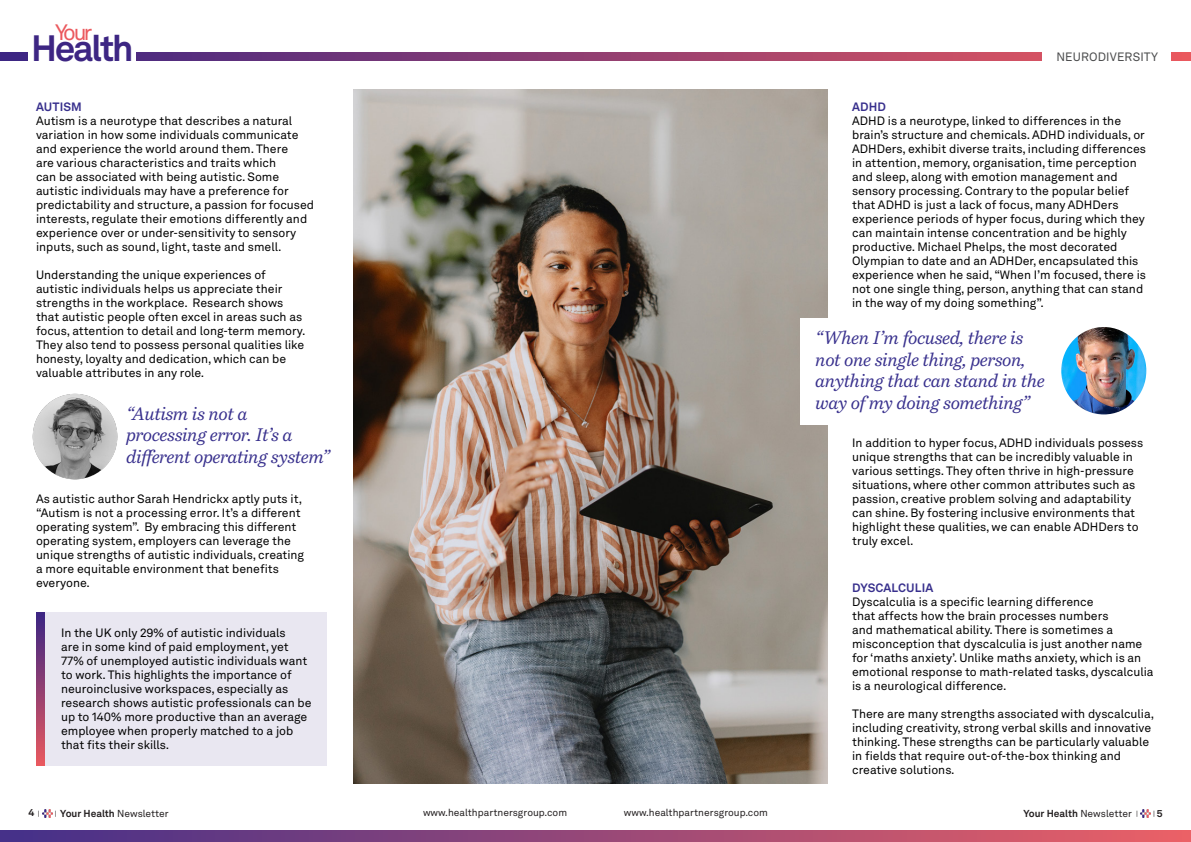
<style>
.page{position:relative;width:1191px;height:842px;background:#fff}
.page>*{position:absolute;margin:0;border:0;box-sizing:border-box;transform-origin:0 0}
.t1{font:700 36.2px "Akkurat LL";letter-spacing:-.065em;color:#3d2683}
.t2{font:22px "Akkurat LL";color:#eb595e}
.t3{font:italic 18px/21.6px "Bressay";letter-spacing:-.02em;color:#38308d}
.Body_text{font:12px/14px "Akkurat LL";color:#000}
.Pink_bullets{font:12px/14px "Akkurat LL";color:#000}
.In-text_title{font:700 12px "Akkurat LL";letter-spacing:.01em;color:#38308d}
.t4{font:12px "Akkurat LL";letter-spacing:.01em;color:#4b4c4d}
.t5{font:10px "Akkurat LL";color:#231f20}
.t6{font:700 10px "Akkurat LL";color:#231f20}
.t7{font:7px "Akkurat LL";color:#231f20}
.s1{font-weight:400;font-size:7px}
.s2{font-weight:400}
.s3{font-weight:700;font-size:10px}
</style>
<div class="page">
<svg style="left:0;top:52px;width:1191px;height:9px;background:#903e71"></svg>
<svg style="left:42px;top:810px;width:10px;height:8px"></svg>
<svg style="left:0;top:831px;width:1191px;height:11px;background:#974877"></svg>
<div style="left:28px;top:36px;width:108px;height:28px;background:#fff"></div>
<img style="left:353px;top:89px;width:474px;height:694px">
<svg style="left:1140px;top:810px;width:10px;height:8px"></svg>
<div style="left:800px;top:318px;width:314px;height:107px;background:#fff"></div>
<img style="left:1061px;top:327px;width:85px;height:87px">
<img style="left:32px;top:394px;width:86px;height:85px">
<div style="left:36px;top:612px;width:290px;height:153px;background:#e4e2ee"></div>
<svg style="left:36px;top:612px;width:8px;height:153px"></svg>
<div style="left:1043px;top:49px;width:128px;height:22px;background:#fff"></div>
<h2 class="t2" style="left:55px;top:16px;width:39px">Your</h2>
<h1 class="t1" style="left:31px;top:20px;width:104px">Health</h1>
<p class="In-text_title" style="left:36px;top:98px;width:47px">AUTISM</p>
<p class="Body_text" style="left:36px;top:114px;width:279px">Autism is a neurotype that describes a natural variation in how some individuals communicate and experience the world around them. There<br>are various characteristics and traits which<br>can be associated with being autistic. Some autistic individuals may have a preference for predictability and structure, a passion for focused interests, regulate their emotions differently and experience over or under-sensitivity to sensory inputs, such as sound, light, taste and smell.</p>
<p class="Body_text" style="left:36px;top:268px;width:271px">Understanding the unique experiences of autistic individuals helps us appreciate their strengths in the workplace. Research shows that autistic people often excel in areas such as focus, attention to detail and long-term memory.<br>They also tend to possess personal qualities like honesty, loyalty and dedication, which can be valuable attributes in any role.</p>
<p class="t3" style="left:126px;top:403px;width:205px">“Autism is not a processing error. It’s a different operating system”</p>
<p class="Body_text" style="left:36px;top:492px;width:270px">As autistic author Sarah Hendrickx aptly puts it, “Autism is not a processing error. It’s a different operating system”. By embracing this different operating system, employers can leverage the unique strengths of autistic individuals, creating a more equitable environment that benefits everyone.</p>
<p class="Pink_bullets" style="left:61px;top:625px;width:252px">In the UK only 29% of autistic individuals<br>are in some kind of paid employment, yet 77% of unemployed autistic individuals want to work. This highlights the importance of neuroinclusive workspaces, especially as research shows autistic professionals can be up to 140% more productive than an average employee when properly matched to a job that fits their skills.</p>
<p class="t6" style="left:28px;top:805px;width:13px">4 <span class="s1">|</span></p>
<p class="t6" style="left:55px;top:806px;width:115px"><span class="s1">|</span> Your Health <span class="s2">Newsletter</span></p>
<p class="t5" style="left:423px;top:805px;width:146px">www.healthpartnersgroup.com</p>
<p class="t4" style="left:1056px;top:48px;width:103px">NEURODIVERSITY</p>
<p class="In-text_title" style="left:852px;top:98px;width:35px">ADHD</p>
<p class="Body_text" style="left:852px;top:114px;width:295px">ADHD is a neurotype, linked to differences in the brain’s structure and chemicals. ADHD individuals, or ADHDers, exhibit diverse traits, including differences in attention, memory, organisation, time perception and sleep, along with emotion management and sensory processing. Contrary to the popular belief that ADHD is just a lack of focus, many ADHDers experience periods of hyper focus, during which they can maintain intense concentration and be highly productive. Michael Phelps, the most decorated Olympian to date and an ADHDer, encapsulated this experience when he said, “When I’m focused, there is not one single thing, person, anything that can stand in the way of my doing something”.</p>
<p class="t3" style="left:815px;top:327px;width:231px">“When I’m focused, there is not one single thing, person, anything that can stand in the way of my doing something”</p>
<p class="Body_text" style="left:852px;top:436px;width:293px">In addition to hyper focus, ADHD individuals possess unique strengths that can be incredibly valuable in various settings. They often thrive in high-pressure situations, where other common attributes such as passion, creative problem solving and adaptability can shine. By fostering inclusive environments that highlight these qualities, we can enable ADHDers to truly excel.</p>
<p class="In-text_title" style="left:852px;top:578px;width:83px">DYSCALCULIA</p>
<p class="Body_text" style="left:852px;top:594px;width:303px">Dyscalculia is a specific learning difference<br>that affects how the brain processes numbers<br>and mathematical ability. There is sometimes a misconception that dyscalculia is just another name for ‘maths anxiety’. Unlike maths anxiety, which is an emotional response to math-related tasks, dyscalculia is a neurological difference.</p>
<p class="Body_text" style="left:852px;top:706px;width:303px">There are many strengths associated with dyscalculia, including creativity, strong verbal skills and innovative thinking. These strengths can be particularly valuable in fields that require out-of-the-box thinking and creative solutions.</p>
<p class="t5" style="left:624px;top:805px;width:146px">www.healthpartnersgroup.com</p>
<p class="t6" style="left:1023px;top:806px;width:116px">Your Health <span class="s2">Newsletter</span> <span class="s1">|</span></p>
<p class="t7" style="left:1153px;top:808px;width:11px">| <span class="s3">5</span></p>
</div>
